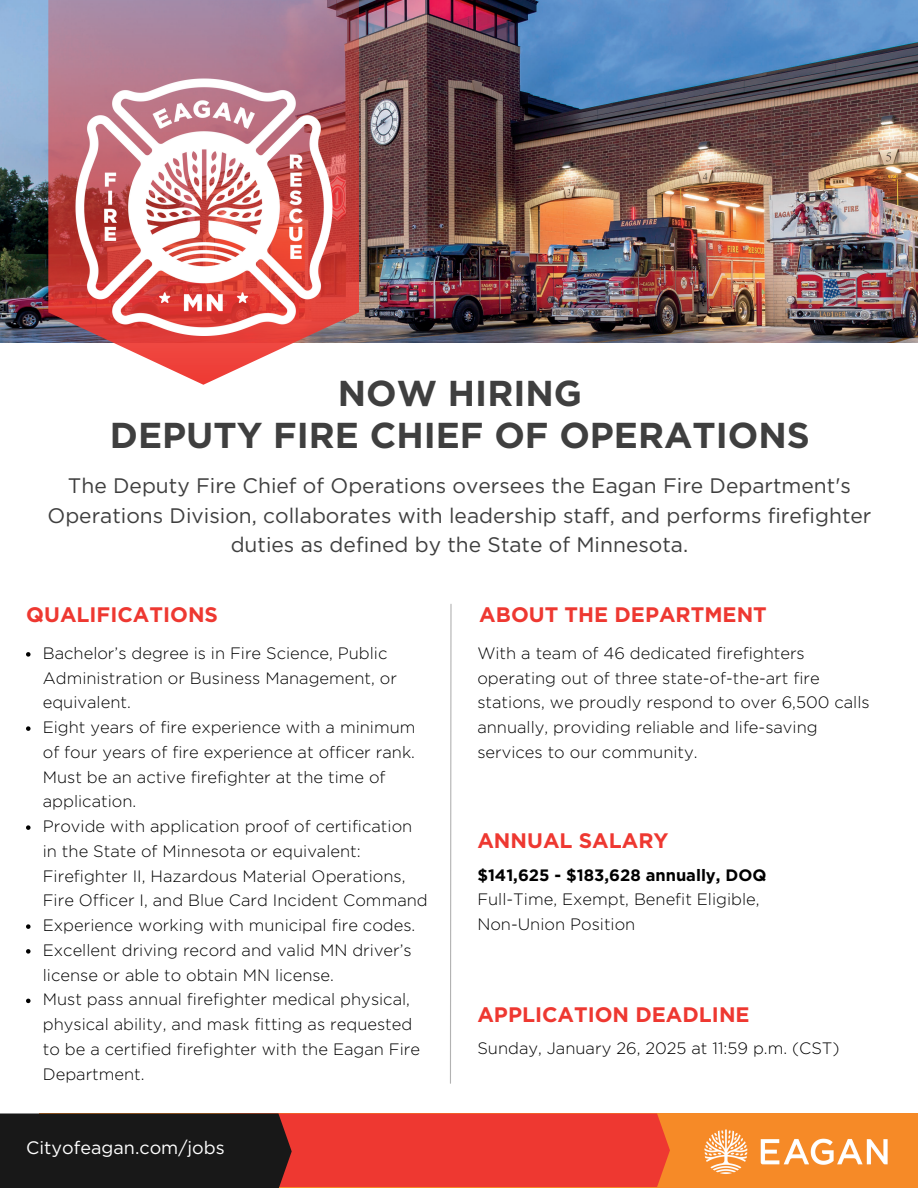
<style>
.page{position:relative;width:918px;height:1188px;background:#fff}
.page>*{position:absolute;margin:0;border:0;box-sizing:border-box;transform-origin:0 0}
.t1{font:700 36px/42.8px "Gotham";color:#3f3f3f;text-align:center}
.t2{font:21px/29.2px "Gotham";color:#3f3f3f;text-align:center}
.t3{font:700 21px "Gotham";color:#ee3831}
.t4{font:18px "Gotham";color:#fff}
.t5{font:300 16.5px/24.8px "Gotham";color:#000}
.t6{font:700 16.5px "Gotham";color:#000}
</style>
<div class="page">
<img style="left:0;top:0;width:918px;height:342px">
<svg style="left:48px;top:0;width:311px;height:385px"></svg>
<div style="left:39px;top:1114px;width:879px;height:74px;background:#f68a27"></div>
<svg style="left:0;top:1113px;width:670px;height:75px;background:#932c26"></svg>
<svg style="left:450px;top:604px;width:2px;height:480px"></svg>
<img style="left:73px;top:77px;width:261px;height:258px">
<img style="left:704px;top:1129px;width:184px;height:45px">
<svg style="left:26px;top:652px;width:5px;height:5px"></svg>
<svg style="left:26px;top:726px;width:5px;height:5px"></svg>
<svg style="left:26px;top:825px;width:5px;height:5px"></svg>
<svg style="left:26px;top:924px;width:5px;height:5px"></svg>
<svg style="left:26px;top:949px;width:5px;height:5px"></svg>
<svg style="left:26px;top:999px;width:5px;height:4px"></svg>
<p class="t1" style="left:110px;top:373px;width:702px">NOW HIRING<br>DEPUTY FIRE CHIEF OF OPERATIONS</p>
<p class="t2" style="left:48px;top:472px;width:825px">The Deputy Fire Chief of Operations oversees the Eagan Fire Department's<br>Operations Division, collaborates with leadership staff, and performs firefighter duties as defined by the State of Minnesota.</p>
<h1 class="t3" style="left:26px;top:605px;width:193px">QUALIFICATIONS</h1>
<h3 class="t5" style="left:43px;top:642px;width:356px">Bachelor’s degree is in Fire Science, Public<br>Administration or Business Management, or equivalent.</h3>
<h2 class="t5" style="left:43px;top:716px;width:374px">Eight years of fire experience with a minimum of four years of fire experience at officer rank.<br>Must be an active firefighter at the time of application.</h2>
<p class="t5" style="left:43px;top:815px;width:386px">Provide with application proof of certification in the State of Minnesota or equivalent:<br>Firefighter II, Hazardous Material Operations, Fire Officer I, and Blue Card Incident Command</p>
<p class="t5" style="left:43px;top:914px;width:374px">Experience working with municipal fire codes.</p>
<p class="t5" style="left:43px;top:939px;width:371px">Excellent driving record and valid MN driver’s license or able to obtain MN license.</p>
<p class="t5" style="left:43px;top:988px;width:379px">Must pass annual firefighter medical physical, physical ability, and mask fitting as requested to be a certified firefighter with the Eagan Fire Department.</p>
<p class="t4" style="left:26px;top:1139px;width:200px">Cityofeagan.com/jobs</p>
<p class="t3" style="left:479px;top:605px;width:289px">ABOUT THE DEPARTMENT</p>
<p class="t5" style="left:477px;top:642px;width:394px">With a team of 46 dedicated firefighters operating out of three state-of-the-art fire stations, we proudly respond to over 6,500 calls annually, providing reliable and life-saving services to our community.</p>
<p class="t3" style="left:477px;top:831px;width:193px">ANNUAL SALARY</p>
<p class="t6" style="left:477px;top:867px;width:291px">$141,625 - $183,628 annually, DOQ</p>
<p class="t5" style="left:477px;top:888px;width:284px">Full-Time, Exempt, Benefit Eligible,</p>
<h2 class="t5" style="left:477px;top:913px;width:159px">Non-Union Position</h2>
<p class="t3" style="left:477px;top:1005px;width:274px">APPLICATION DEADLINE</p>
<h2 class="t5" style="left:477px;top:1037px;width:364px">Sunday, January 26, 2025 at 11:59 p.m. (CST)</h2>
</div>
